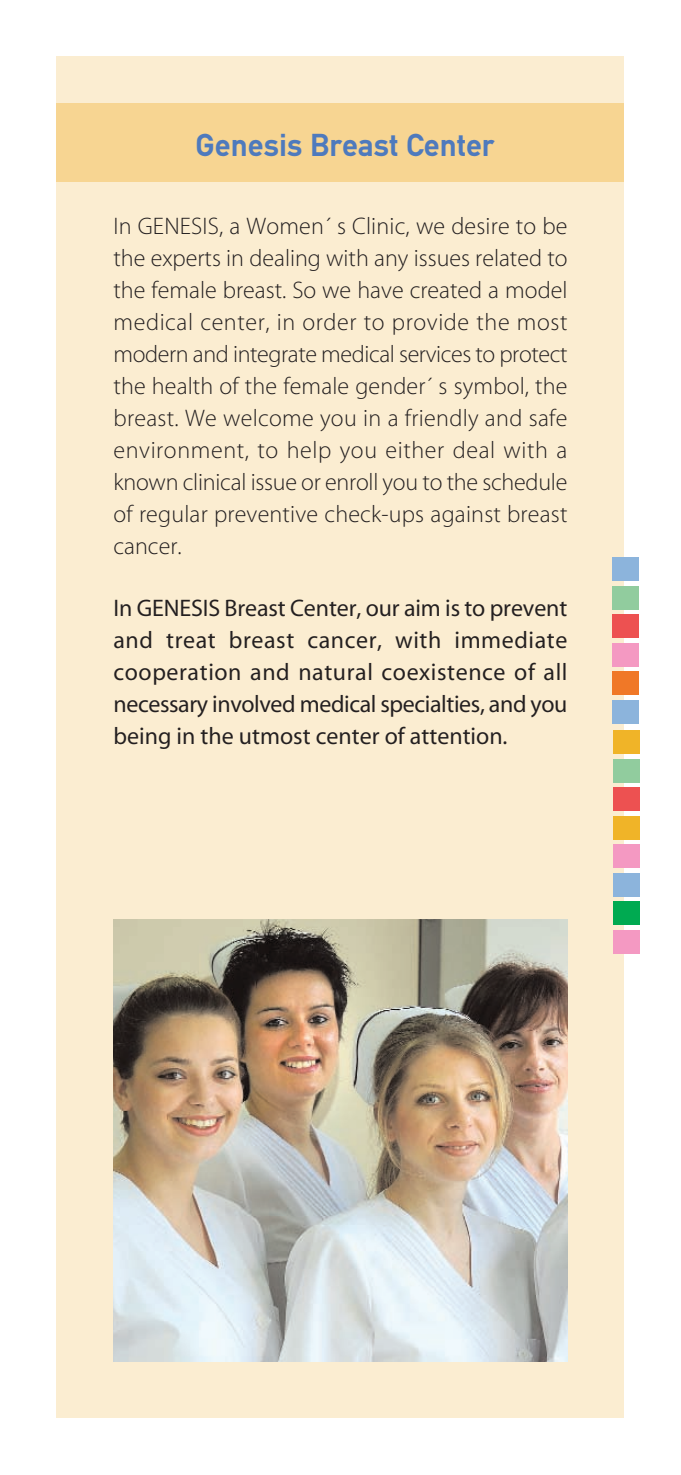
<style>
.page{position:relative;width:681px;height:1475px;background:#fff}
.page>*{position:absolute;margin:0;border:0;box-sizing:border-box;transform-origin:0 0}
.t1{font:700 32px "PF Din Text";color:#4e7abd}
.t2{font:300 24px/32px "Myriad Greek";letter-spacing:.01em;color:#231f20;text-align:justify}
.t3{font:24px/32px "Myriad Greek";color:#231f20;text-align:justify}
</style>
<div class="page">
<div style="left:57px;top:57px;width:567px;height:1360px;background:#fbedd1"></div>
<div style="left:612px;top:929px;width:27px;height:23px;background:#f499c2"></div>
<div style="left:612px;top:901px;width:27px;height:24px;background:#00aa51"></div>
<div style="left:612px;top:872px;width:27px;height:24px;background:#8cb4dc"></div>
<div style="left:612px;top:844px;width:27px;height:24px;background:#f499c2"></div>
<div style="left:612px;top:815px;width:27px;height:24px;background:#f0b428"></div>
<div style="left:612px;top:787px;width:27px;height:24px;background:#ed5151"></div>
<div style="left:612px;top:758px;width:27px;height:24px;background:#91cc9e"></div>
<div style="left:612px;top:730px;width:27px;height:24px;background:#f0b428"></div>
<div style="left:612px;top:700px;width:26px;height:23px;background:#8cb4dc"></div>
<div style="left:612px;top:671px;width:26px;height:24px;background:#f07827"></div>
<div style="left:612px;top:642px;width:26px;height:24px;background:#f499c2"></div>
<div style="left:612px;top:614px;width:26px;height:24px;background:#ed5151"></div>
<div style="left:612px;top:585px;width:26px;height:24px;background:#91cc9e"></div>
<div style="left:612px;top:557px;width:26px;height:24px;background:#8cb4dc"></div>
<img style="left:113px;top:919px;width:454px;height:442px">
<div style="left:57px;top:103px;width:567px;height:78px;background:#f7d592"></div>
<h1 class="t1" style="left:195px;top:126px;width:300px">Genesis Breast Center</h1>
<p class="t2" style="left:113px;top:211px;width:455px">In GENESIS, a Women΄ s Clinic, we desire to be the experts in dealing with any issues related to the female breast. So we have created a model medical center, in order to provide the most modern and integrate medical services to protect the health of the female gender΄ s symbol, the breast. We welcome you in a friendly and safe environment, to help you either deal with a known clinical issue or enroll you to the schedule of regular preventive check-ups against breast cancer.</p>
<p class="t3" style="left:113px;top:593px;width:455px">In GENESIS Breast Center, our aim is to prevent and treat breast cancer, with immediate cooperation and natural coexistence of all necessary involved medical specialties, and you being in the utmost center of attention.</p>
</div>
